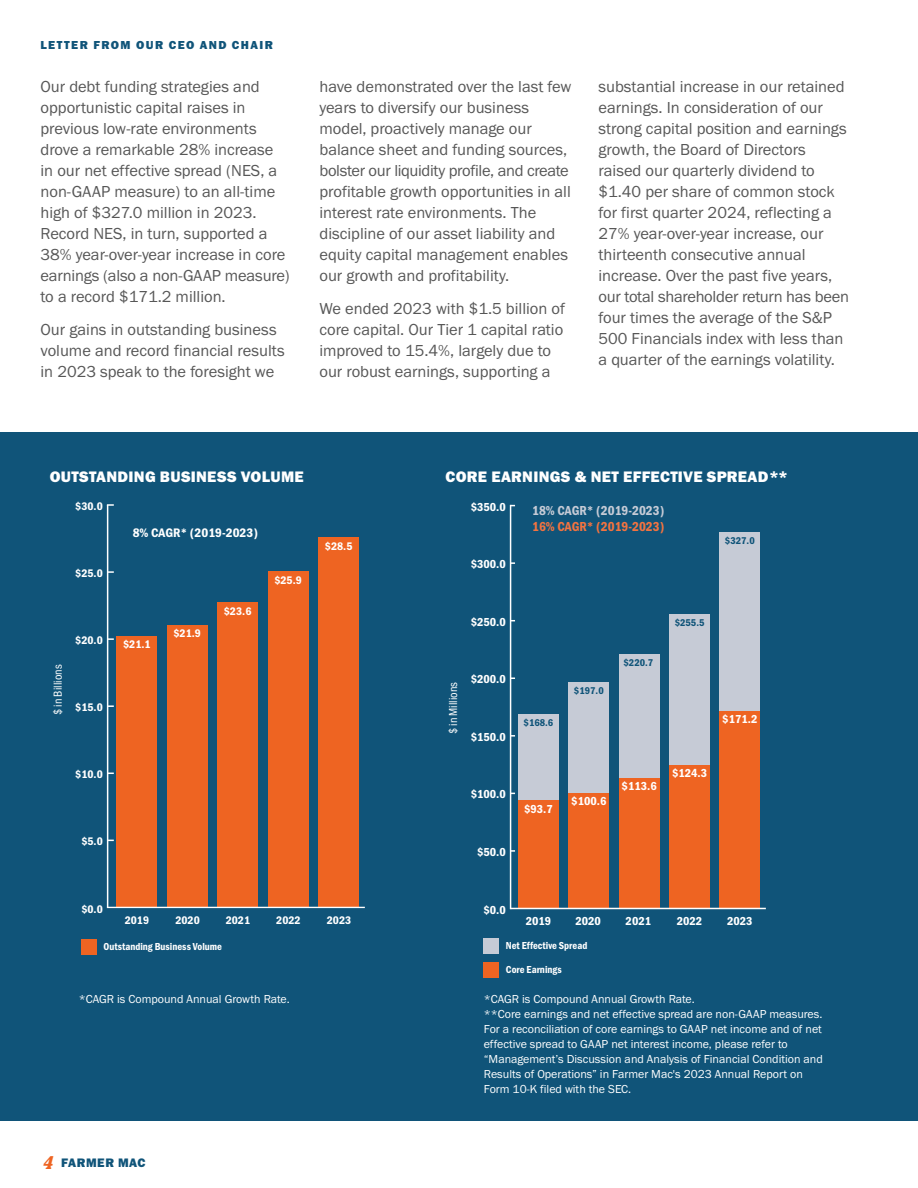
<style>
.page{position:relative;width:918px;height:1188px;background:#fff}
.page>*{position:absolute;margin:0;border:0;box-sizing:border-box;transform-origin:0 0}
.t1{font:16.5px/21px "Franklin Gothic URW Boo";color:#575757}
.t2{font:15.75px "Franklin Gothic URW Hea";letter-spacing:.02em;color:#fff}
.t3{font:13.5px "Franklin Gothic URW Con Dem";color:#c6cbd6}
.t4{font:13.5px "Franklin Gothic URW Con Dem";color:#f37340}
.t5{font:12.9px "Franklin Gothic URW Con Dem";color:#fff;scale:1.05 1}
.t6{font:12.75px "Franklin Gothic URW Hea";letter-spacing:.035em;color:#105479}
.t7{font:12px/15px "Franklin Gothic URW Boo";color:#fff}
.t8{font:12px "Franklin Gothic URW Con Dem";color:#fff;scale:1.04 1}
.t9{font:12px "Franklin Gothic URW Hea";letter-spacing:.115em;color:#105479}
.t10{font:12px "Franklin Gothic URW Cond";color:#fff}
.t11{font:11.4px "Franklin Gothic URW Con Dem";color:#fff;scale:1.05 1}
.t12{font:10.5px "Franklin Gothic URW Con Dem";color:#fff}
.t13{font:10.2px "Franklin Gothic URW Con Dem";color:#105479;scale:1.04 1}
.s1{font-family:"Cheltenham Std";font-weight:900;font-style:italic;font-stretch:condensed;font-size:18px;color:#ee6422}
</style>
<div class="page">
<div style="left:0;top:432px;width:918px;height:689px;background:#105479"></div>
<div style="left:484px;top:938px;width:15px;height:16px;background:#c6cbd6"></div>
<div style="left:484px;top:963px;width:15px;height:15px;background:#ee6422"></div>
<hr style="left:510px;top:505px;width:1px;height:404px;background:#fff">
<div style="left:518px;top:714px;width:41px;height:194px;background:#c6cbd6"></div>
<div style="left:569px;top:682px;width:40px;height:226px;background:#c6cbd6"></div>
<div style="left:619px;top:654px;width:40px;height:254px;background:#c6cbd6"></div>
<div style="left:669px;top:614px;width:41px;height:294px;background:#c6cbd6"></div>
<div style="left:720px;top:532px;width:40px;height:376px;background:#c6cbd6"></div>
<div style="left:518px;top:800px;width:41px;height:108px;background:#ee6422"></div>
<div style="left:569px;top:793px;width:40px;height:115px;background:#ee6422"></div>
<div style="left:619px;top:778px;width:40px;height:130px;background:#ee6422"></div>
<div style="left:669px;top:765px;width:41px;height:143px;background:#ee6422"></div>
<div style="left:720px;top:711px;width:40px;height:197px;background:#ee6422"></div>
<hr style="left:511px;top:908px;width:255px;height:1px;background:#fff">
<hr style="left:107px;top:505px;width:1px;height:402px;background:#fff">
<svg style="left:108px;top:705px;width:6px;height:2px"></svg>
<svg style="left:108px;top:638px;width:6px;height:2px"></svg>
<svg style="left:108px;top:571px;width:6px;height:2px"></svg>
<svg style="left:107px;top:504px;width:7px;height:2px"></svg>
<div style="left:318px;top:537px;width:41px;height:370px;background:#ee6422"></div>
<div style="left:268px;top:571px;width:40px;height:336px;background:#ee6422"></div>
<div style="left:217px;top:602px;width:41px;height:305px;background:#ee6422"></div>
<div style="left:167px;top:625px;width:41px;height:282px;background:#ee6422"></div>
<div style="left:117px;top:636px;width:40px;height:271px;background:#ee6422"></div>
<hr style="left:107px;top:907px;width:258px;height:1px;background:#fff">
<div style="left:81px;top:939px;width:16px;height:15px;background:#ee6422"></div>
<p class="t9" style="left:41px;top:40px;width:234px">LETTER FROM OUR CEO AND CHAIR</p>
<p class="t1" style="left:41px;top:77px;width:251px">Our debt funding strategies and opportunistic capital raises in previous low-rate environments drove a remarkable 28% increase in our net effective spread (NES, a non-GAAP measure) to an all-time high of $327.0 million in 2023.<br>Record NES, in turn, supported a<br>38% year-over-year increase in core earnings (also a non-GAAP measure) to a record $171.2 million.</p>
<p class="t1" style="left:41px;top:320px;width:246px">Our gains in outstanding business volume and record financial results in 2023 speak to the foresight we</p>
<p class="t1" style="left:319px;top:77px;width:253px">have demonstrated over the last few years to diversify our business model, proactively manage our balance sheet and funding sources, bolster our liquidity profile, and create profitable growth opportunities in all interest rate environments. The discipline of our asset liability and equity capital management enables our growth and profitability.</p>
<p class="t1" style="left:319px;top:299px;width:247px">We ended 2023 with $1.5 billion of core capital. Our Tier 1 capital ratio improved to 15.4%, largely due to our robust earnings, supporting a</p>
<p class="t1" style="left:598px;top:77px;width:252px">substantial increase in our retained earnings. In consideration of our strong capital position and earnings growth, the Board of Directors raised our quarterly dividend to $1.40 per share of common stock for first quarter 2024, reflecting a 27% year-over-year increase, our thirteenth consecutive annual increase. Over the past five years, our total shareholder return has been four times the average of the S&amp;P 500 Financials index with less than a quarter of the earnings volatility.</p>
<p class="t2" style="left:50px;top:472px;width:256px">OUTSTANDING BUSINESS VOLUME</p>
<p class="t11" style="left:75px;top:503px;width:28px">$30.0</p>
<p class="t11" style="left:75px;top:570px;width:28px">$25.0</p>
<p class="t10" style="left:51px;top:715px;width:52px;rotate:-90deg">$ in Billions</p>
<p class="t11" style="left:75px;top:637px;width:28px">$20.0</p>
<p class="t11" style="left:75px;top:704px;width:28px">$15.0</p>
<p class="t5" style="left:133px;top:528px;width:121px">8% CAGR* (2019-2023)</p>
<p class="t11" style="left:123px;top:641px;width:28px">$21.1</p>
<p class="t11" style="left:174px;top:630px;width:28px">$21.9</p>
<p class="t11" style="left:224px;top:607px;width:28px">$23.6</p>
<p class="t11" style="left:274px;top:576px;width:28px">$25.9</p>
<p class="t11" style="left:325px;top:542px;width:28px">$28.5</p>
<p class="t11" style="left:75px;top:771px;width:28px">$10.0</p>
<p class="t11" style="left:81px;top:838px;width:22px">$5.0</p>
<p class="t11" style="left:81px;top:905px;width:22px">$0.0</p>
<p class="t11" style="left:125px;top:916px;width:25px">2019</p>
<p class="t11" style="left:175px;top:916px;width:25px">2020</p>
<p class="t11" style="left:226px;top:916px;width:25px">2021</p>
<p class="t12" style="left:104px;top:943px;width:120px">Outstanding Business Volume</p>
<p class="t11" style="left:276px;top:916px;width:25px">2022</p>
<p class="t11" style="left:327px;top:916px;width:25px">2023</p>
<p class="t2" style="left:446px;top:472px;width:344px">CORE EARNINGS &amp; NET EFFECTIVE SPREAD**</p>
<p class="t8" style="left:471px;top:503px;width:35px">$350.0</p>
<p class="t8" style="left:471px;top:560px;width:35px">$300.0</p>
<p class="t3" style="left:532px;top:506px;width:134px">18% CAGR* (2019-2023)</p>
<p class="t4" style="left:532px;top:522px;width:134px">16% CAGR* (2019-2023)</p>
<p class="t13" style="left:725px;top:537px;width:30px">$327.0</p>
<p class="t8" style="left:471px;top:618px;width:35px">$250.0</p>
<p class="t10" style="left:446px;top:734px;width:54px;rotate:-90deg">$ in Millions</p>
<p class="t8" style="left:471px;top:675px;width:35px">$200.0</p>
<p class="t8" style="left:471px;top:733px;width:35px">$150.0</p>
<p class="t13" style="left:524px;top:720px;width:30px">$168.6</p>
<p class="t8" style="left:471px;top:790px;width:35px">$100.0</p>
<p class="t8" style="left:477px;top:848px;width:29px">$50.0</p>
<p class="t8" style="left:524px;top:805px;width:29px">$93.7</p>
<p class="t13" style="left:574px;top:687px;width:30px">$197.0</p>
<p class="t13" style="left:623px;top:660px;width:30px">$220.7</p>
<p class="t13" style="left:675px;top:620px;width:30px">$255.5</p>
<p class="t8" style="left:722px;top:715px;width:35px">$171.2</p>
<p class="t8" style="left:571px;top:797px;width:35px">$100.6</p>
<p class="t8" style="left:622px;top:782px;width:35px">$113.6</p>
<p class="t8" style="left:672px;top:769px;width:35px">$124.3</p>
<p class="t8" style="left:484px;top:906px;width:23px">$0.0</p>
<p class="t8" style="left:526px;top:917px;width:26px">2019</p>
<p class="t8" style="left:575px;top:917px;width:26px">2020</p>
<p class="t8" style="left:626px;top:917px;width:26px">2021</p>
<p class="t8" style="left:677px;top:917px;width:26px">2022</p>
<p class="t8" style="left:727px;top:917px;width:26px">2023</p>
<p class="t12" style="left:506px;top:942px;width:83px">Net Effective Spread</p>
<p class="t12" style="left:506px;top:966px;width:57px">Core Earnings</p>
<p class="t7" style="left:79px;top:992px;width:212px">*CAGR is Compound Annual Growth Rate.</p>
<p class="t7" style="left:484px;top:992px;width:341px">*CAGR is Compound Annual Growth Rate.<br>**Core earnings and net effective spread are non-GAAP measures.<br>For a reconciliation of core earnings to GAAP net income and of net effective spread to GAAP net interest income, please refer to “Management’s Discussion and Analysis of Financial Condition and Results of Operations” in Farmer Mac's 2023 Annual Report on Form 10-K filed with the SEC.</p>
<p class="t6" style="left:44px;top:1158px;width:103px"><span class="s1">4</span> FARMER MAC</p>
</div>
